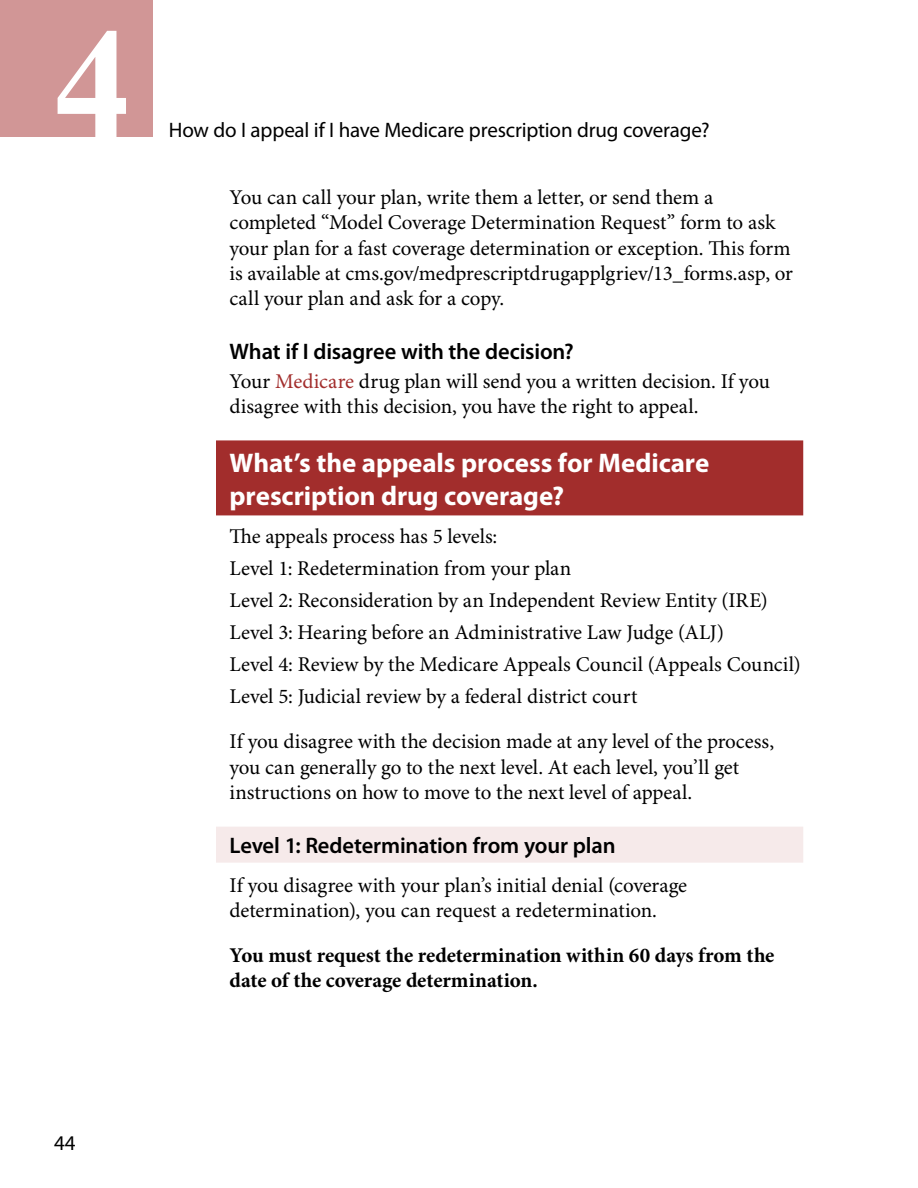
<style>
.page{position:relative;width:918px;height:1188px;background:#fff}
.page>*{position:absolute;margin:0;border:0;box-sizing:border-box;transform-origin:0 0}
.t1{font:700 157.5px "Times New Roman";color:#fff}
.t2{font:700 27px/32.4px "Myriad Pro";letter-spacing:-.005em;color:#fff}
.Heading_3_with_tint{font:600 22.5px "Myriad Pro";letter-spacing:-.005em;color:#000}
.TEXT{font:21px/25.2px "Minion Pro";letter-spacing:-.005em;color:#000}
.text_before_bullet{font:21px "Minion Pro";color:#000}
.TEXT-2{font:700 21px/25.2px "Minion Pro";letter-spacing:-.01em;color:#000}
.t3{font:21px "Myriad Pro";letter-spacing:-.01em;color:#000}
.s1{color:#a22d2c}
</style>
<div class="page">
<div style="left:0;top:0;width:153px;height:137px;background:#d19696"></div>
<div style="left:216px;top:440px;width:587px;height:75px;background:#a22d2c"></div>
<div style="left:216px;top:827px;width:587px;height:36px;background:#f6eaea"></div>
<h1 class="t1" style="left:54px;top:-24px;width:80px">4</h1>
<p class="t3" style="left:169px;top:119px;width:542px">How do I appeal if I have Medicare prescription drug coverage?</p>
<p class="TEXT" style="left:229px;top:186px;width:565px">You can call your plan, write them a letter, or send them a completed “Model Coverage Determination Request” form to ask your plan for a fast coverage determination or exception. This form is available at cms.gov/medprescriptdrugapplgriev/13_forms.asp, or call your plan and ask for a copy.</p>
<h3 class="Heading_3_with_tint" style="left:230px;top:339px;width:346px">What if I disagree with the decision?</h3>
<p class="TEXT" style="left:229px;top:369px;width:542px">Your <span class="s1">Medicare</span> drug plan will send you a written decision. If you disagree with this decision, you have the right to appeal.</p>
<h2 class="t2" style="left:230px;top:447px;width:481px">What’s the appeals process for Medicare prescription drug coverage?</h2>
<p class="text_before_bullet" style="left:230px;top:524px;width:269px">The appeals process has 5 levels:</p>
<p class="text_before_bullet" style="left:230px;top:556px;width:343px">Level 1: Redetermination from your plan</p>
<p class="text_before_bullet" style="left:230px;top:588px;width:540px">Level 2: Reconsideration by an Independent Review Entity (IRE)</p>
<p class="text_before_bullet" style="left:230px;top:620px;width:496px">Level 3: Hearing before an Administrative Law Judge (ALJ)</p>
<p class="text_before_bullet" style="left:230px;top:652px;width:573px">Level 4: Review by the Medicare Appeals Council (Appeals Council)</p>
<p class="TEXT" style="left:230px;top:685px;width:409px">Level 5: Judicial review by a federal district court</p>
<p class="TEXT" style="left:230px;top:730px;width:546px">If you disagree with the decision made at any level of the process, you can generally go to the next level. At each level, you’ll get instructions on how to move to the next level of appeal.</p>
<p class="Heading_3_with_tint" style="left:230px;top:833px;width:388px">Level 1: Redetermination from your plan</p>
<p class="TEXT" style="left:230px;top:873px;width:459px">If you disagree with your plan’s initial denial (coverage determination), you can request a redetermination.</p>
<p class="TEXT-2" style="left:230px;top:944px;width:546px">You must request the redetermination within 60 days from the date of the coverage determination.</p>
<p class="t3" style="left:54px;top:1131px;width:23px">44</p>
</div>
